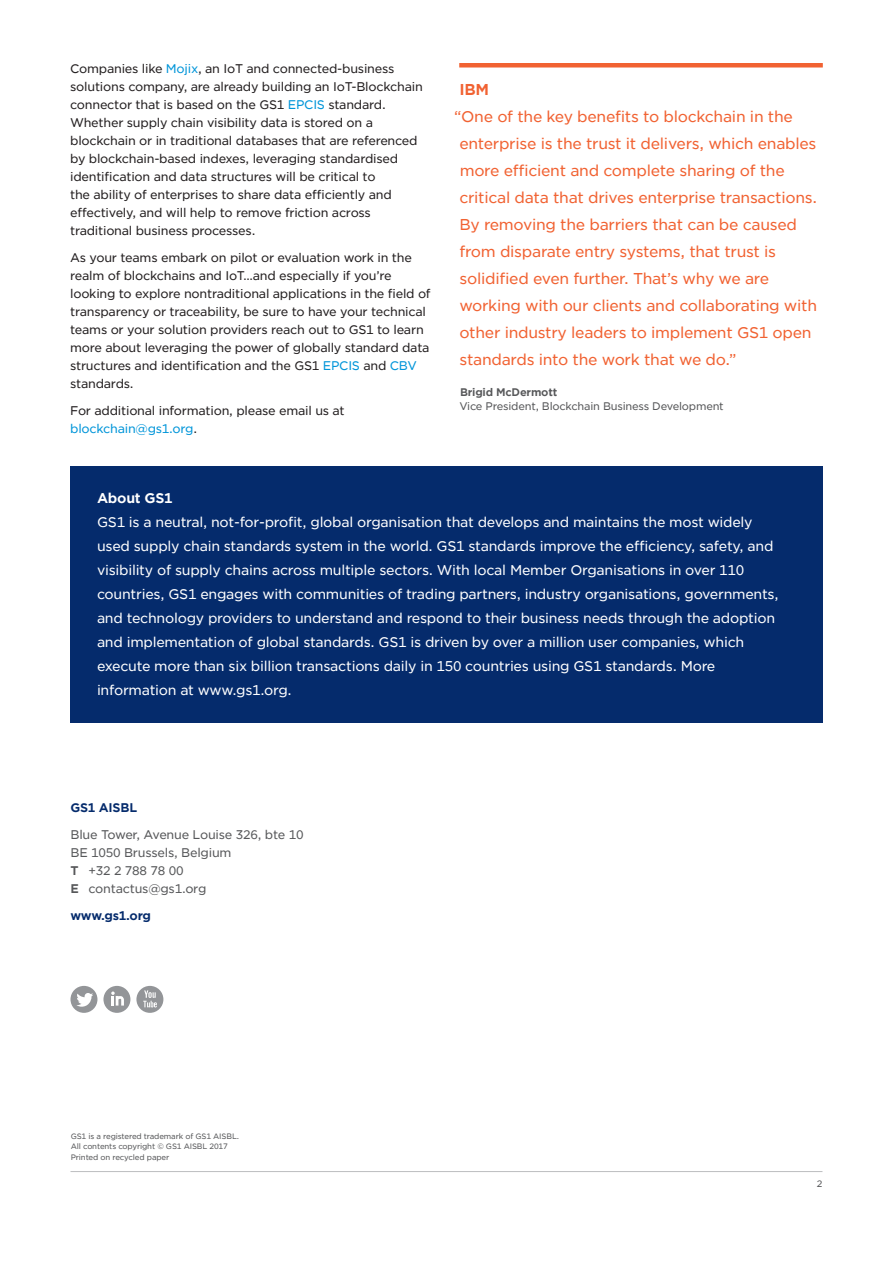
<style>
.page{position:relative;width:893px;height:1263px;background:#fff}
.page>*{position:absolute;margin:0;border:0;box-sizing:border-box;transform-origin:0 0}
.t1{font:15px "Gotham Office";letter-spacing:-.02em;color:#f16232}
.t2{font:700 15px "Gotham Office";color:#f16232}
._19_Call_Out__10pt{font:13.5px/24px "Gotham Office";letter-spacing:-.02em;color:#fff}
._16_Body_Text__8pt{font:12px/18px "Gotham Office";letter-spacing:-.02em;color:#231f20}
.t3{font:12px/18px "Gotham Office";letter-spacing:-.02em;color:#57585a}
.t4{font:700 12px "Gotham Office";letter-spacing:-.02em;color:#052b6c}
.t5{font:10.5px/13.5px "Gotham Office";letter-spacing:-.02em;color:#57585a}
._23_Page___Right__6p{font:9px "Gotham Office";color:#57585a}
._25_Copyright__5pt{font:7.5px/10.5px "Gotham Office";letter-spacing:-.02em;color:#57585a}
.s1{color:#0095d9}
.s2{font-weight:700}
</style>
<div class="page">
<hr style="left:70px;top:1171px;width:752px;height:1px;background:#bcbdc0">
<div style="left:71px;top:986px;width:26px;height:27px;background:#939598;border-radius:50%"></div>
<svg style="left:76px;top:993px;width:17px;height:14px"></svg>
<div style="left:103px;top:986px;width:27px;height:27px;background:#939598;border-radius:50%"></div>
<svg style="left:111px;top:991px;width:13px;height:14px"></svg>
<div style="left:136px;top:986px;width:27px;height:27px;background:#939598;border-radius:50%"></div>
<svg style="left:143px;top:990px;width:14px;height:17px"></svg>
<div style="left:459px;top:63px;width:364px;height:5px;background:#f16232"></div>
<div style="left:70px;top:466px;width:753px;height:256px;background:#052b6c"></div>
<p class="_16_Body_Text__8pt" style="left:70px;top:60px;width:354px">Companies like <span class="s1">Mojix</span>, an IoT and connected-business solutions company, are already building an IoT-Blockchain connector that is based on the GS1 <span class="s1">EPCIS</span> standard.<br>Whether supply chain visibility data is stored on a blockchain or in traditional databases that are referenced by blockchain-based indexes, leveraging standardised identification and data structures will be critical to<br>the ability of enterprises to share data efficiently and effectively, and will help to remove friction across traditional business processes.</p>
<p class="_16_Body_Text__8pt" style="left:70px;top:249px;width:362px">As your teams embark on pilot or evaluation work in the realm of blockchains and IoT…and especially if you’re looking to explore nontraditional applications in the field of transparency or traceability, be sure to have your technical teams or your solution providers reach out to GS1 to learn more about leveraging the power of globally standard data structures and identification and the GS1 <span class="s1">EPCIS</span> and <span class="s1">CBV </span>standards.</p>
<p class="_16_Body_Text__8pt" style="left:70px;top:402px;width:276px">For additional information, please email us at <span class="s1">blockchain@gs1.org</span>.</p>
<p class="t2" style="left:459px;top:79px;width:31px">IBM</p>
<p class="t1" style="left:454px;top:106px;width:340px">“One of the key benefits to blockchain in the</p>
<p class="t1" style="left:459px;top:133px;width:359px">enterprise is the trust it delivers, which enables</p>
<p class="t1" style="left:460px;top:160px;width:327px">more efficient and complete sharing of the</p>
<p class="t1" style="left:459px;top:187px;width:359px">critical data that drives enterprise transactions.</p>
<p class="t1" style="left:459px;top:214px;width:339px">By removing the barriers that can be caused</p>
<p class="t1" style="left:459px;top:241px;width:318px">from disparate entry systems, that trust is</p>
<p class="t1" style="left:460px;top:268px;width:311px">solidified even further. That’s why we are</p>
<p class="t1" style="left:459px;top:295px;width:359px">working with our clients and collaborating with</p>
<p class="t1" style="left:459px;top:322px;width:354px">other industry leaders to implement GS1 open</p>
<p class="t1" style="left:460px;top:349px;width:279px">standards into the work that we do.”</p>
<p class="t5" style="left:459px;top:385px;width:266px"><span class="s2">Brigid McDermott<br></span>Vice President, Blockchain Business Development</p>
<p class="_19_Call_Out__10pt" style="left:97px;top:486px;width:683px"><span class="s2">About GS1<br></span>GS1 is a neutral, not-for-profit, global organisation that develops and maintains the most widely used supply chain standards system in the world. GS1 standards improve the efficiency, safety, and visibility of supply chains across multiple sectors. With local Member Organisations in over 110 countries, GS1 engages with communities of trading partners, industry organisations, governments, and technology providers to understand and respond to their business needs through the adoption and implementation of global standards. GS1 is driven by over a million user companies, which execute more than six billion transactions daily in 150 countries using GS1 standards. More information at www.gs1.org.</p>
<p class="t4" style="left:70px;top:799px;width:68px">GS1 AISBL</p>
<p class="t3" style="left:70px;top:825px;width:235px">Blue Tower, Avenue Louise 326, bte 10<br>BE 1050 Brussels, Belgium<br><span class="s2">T</span> +32 2 788 78 00<br><span class="s2">E</span> contactus@gs1.org</p>
<p class="t4" style="left:70px;top:907px;width:82px">www.gs1.org</p>
<p class="_25_Copyright__5pt" style="left:71px;top:1130px;width:170px">GS1 is a registered trademark of GS1 AISBL.<br>All contents copyright © GS1 AISBL 2017</p>
<p class="_25_Copyright__5pt" style="left:71px;top:1151px;width:100px">Printed on recycled paper</p>
<p class="_23_Page___Right__6p" style="left:817px;top:1177px;width:7px">2</p>
</div>
